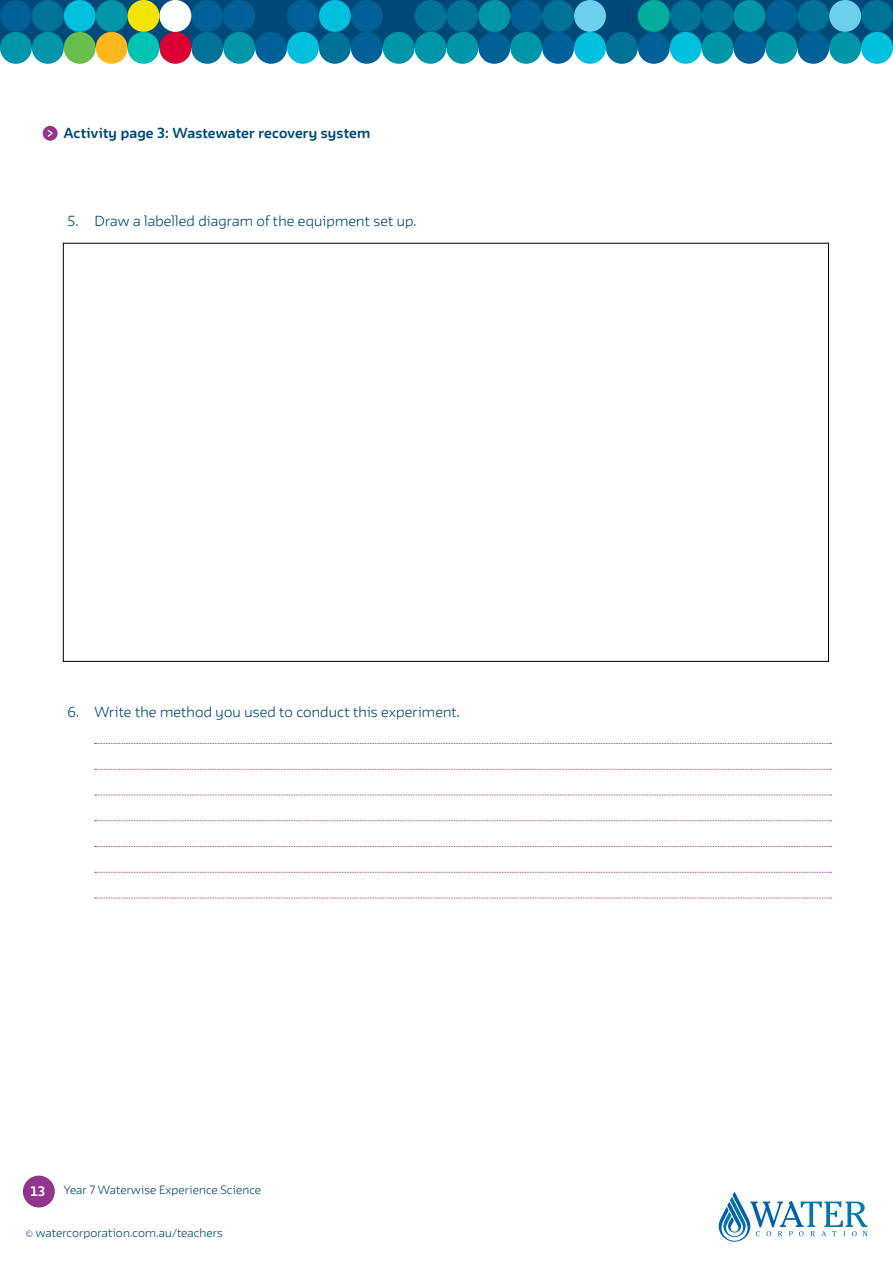
<style>
.page{position:relative;width:893px;height:1263px;background:#fff}
.page>*{position:absolute;margin:0;border:0;box-sizing:border-box;transform-origin:0 0}
.t1{font:300 12.75px "FWT Irma Round";letter-spacing:.015em;color:#004877}
.WC_Body{font:700 12.75px "FWT Irma Round";letter-spacing:.01em;color:#004877}
.Circle_number{font:700 12px "FWT Irma Round";color:#fff}
.WC_Footer{font:300 10.5px "FWT Irma Round";letter-spacing:.01em;color:#004877}
</style>
<div class="page">
<svg style="left:719px;top:1191px;width:148px;height:51px"></svg>
<div style="left:0;top:0;width:893px;height:48px;background:#004877"></div>
<div style="left:223px;top:32px;width:32px;height:32px;background:#0095a9;border-radius:50%"></div>
<div style="left:287px;top:32px;width:32px;height:32px;background:#00c0de;border-radius:50%"></div>
<div style="left:319px;top:32px;width:32px;height:32px;background:#007197;border-radius:50%"></div>
<div style="left:255px;top:32px;width:32px;height:32px;background:#006098;border-radius:50%"></div>
<div style="left:191px;top:32px;width:32px;height:32px;background:#007197;border-radius:50%"></div>
<div style="left:351px;top:0;width:32px;height:32px;background:#006098;border-radius:50%"></div>
<div style="left:287px;top:0;width:32px;height:32px;background:#006098;border-radius:50%"></div>
<div style="left:191px;top:0;width:32px;height:32px;background:#006098;border-radius:50%"></div>
<div style="left:223px;top:0;width:32px;height:32px;background:#006098;border-radius:50%"></div>
<div style="left:319px;top:0;width:32px;height:32px;background:#00c0de;border-radius:50%"></div>
<div style="left:64px;top:32px;width:32px;height:32px;background:#68bf4b;border-radius:50%"></div>
<div style="left:64px;top:0;width:32px;height:32px;background:#00c0de;border-radius:50%"></div>
<div style="left:0;top:32px;width:32px;height:32px;background:#0095a9;border-radius:50%"></div>
<div style="left:383px;top:32px;width:32px;height:32px;background:#0095a9;border-radius:50%"></div>
<div style="left:32px;top:32px;width:32px;height:32px;background:#0095a9;border-radius:50%"></div>
<div style="left:32px;top:0;width:32px;height:32px;background:#007197;border-radius:50%"></div>
<div style="left:0;top:0;width:32px;height:32px;background:#006098;border-radius:50%"></div>
<div style="left:351px;top:32px;width:32px;height:32px;background:#006098;border-radius:50%"></div>
<div style="left:96px;top:0;width:32px;height:32px;background:#0095a9;border-radius:50%"></div>
<div style="left:159px;top:32px;width:32px;height:32px;background:#da0032;border-radius:50%"></div>
<div style="left:96px;top:32px;width:32px;height:32px;background:#ffb71e;border-radius:50%"></div>
<div style="left:159px;top:0;width:32px;height:32px;background:#fff;border-radius:50%"></div>
<div style="left:128px;top:0;width:31px;height:32px;background:#f1e400;border-radius:50%"></div>
<div style="left:128px;top:32px;width:31px;height:32px;background:#00c3b4;border-radius:50%"></div>
<div style="left:415px;top:0;width:31px;height:32px;background:#007197;border-radius:50%"></div>
<div style="left:415px;top:32px;width:31px;height:32px;background:#0095a9;border-radius:50%"></div>
<div style="left:638px;top:32px;width:32px;height:32px;background:#006098;border-radius:50%"></div>
<div style="left:510px;top:32px;width:32px;height:32px;background:#0095a9;border-radius:50%"></div>
<div style="left:542px;top:32px;width:32px;height:32px;background:#006098;border-radius:50%"></div>
<div style="left:478px;top:0;width:32px;height:32px;background:#0095a9;border-radius:50%"></div>
<div style="left:446px;top:32px;width:32px;height:32px;background:#0095a9;border-radius:50%"></div>
<div style="left:478px;top:32px;width:32px;height:32px;background:#006098;border-radius:50%"></div>
<div style="left:542px;top:0;width:32px;height:32px;background:#007197;border-radius:50%"></div>
<div style="left:574px;top:0;width:32px;height:32px;background:#6ccfeb;border-radius:50%"></div>
<div style="left:510px;top:0;width:32px;height:32px;background:#006098;border-radius:50%"></div>
<div style="left:446px;top:0;width:32px;height:32px;background:#007197;border-radius:50%"></div>
<div style="left:574px;top:32px;width:32px;height:32px;background:#00c0de;border-radius:50%"></div>
<div style="left:606px;top:32px;width:32px;height:32px;background:#007197;border-radius:50%"></div>
<div style="left:638px;top:0;width:32px;height:32px;background:#00ae9b;border-radius:50%"></div>
<div style="left:670px;top:0;width:32px;height:32px;background:#007197;border-radius:50%"></div>
<div style="left:670px;top:32px;width:32px;height:32px;background:#00c0de;border-radius:50%"></div>
<div style="left:765px;top:32px;width:32px;height:32px;background:#0095a9;border-radius:50%"></div>
<div style="left:797px;top:32px;width:32px;height:32px;background:#006098;border-radius:50%"></div>
<div style="left:733px;top:0;width:32px;height:32px;background:#0095a9;border-radius:50%"></div>
<div style="left:702px;top:32px;width:31px;height:32px;background:#0095a9;border-radius:50%"></div>
<div style="left:733px;top:32px;width:32px;height:32px;background:#006098;border-radius:50%"></div>
<div style="left:797px;top:0;width:32px;height:32px;background:#007197;border-radius:50%"></div>
<div style="left:829px;top:0;width:32px;height:32px;background:#6ccfeb;border-radius:50%"></div>
<div style="left:765px;top:0;width:32px;height:32px;background:#006098;border-radius:50%"></div>
<div style="left:702px;top:0;width:31px;height:32px;background:#007197;border-radius:50%"></div>
<div style="left:861px;top:32px;width:32px;height:32px;background:#00c0de;border-radius:50%"></div>
<div style="left:861px;top:0;width:32px;height:32px;background:#007197;border-radius:50%"></div>
<div style="left:829px;top:32px;width:32px;height:32px;background:#0095a9;border-radius:50%"></div>
<div style="left:23px;top:1175px;width:32px;height:32px;background:#92368d;border-radius:50%"></div>
<svg style="left:43px;top:126px;width:15px;height:15px"></svg>
<svg style="left:95px;top:743px;width:736px;height:1px"></svg>
<svg style="left:95px;top:769px;width:736px;height:1px"></svg>
<svg style="left:95px;top:795px;width:736px;height:1px"></svg>
<svg style="left:95px;top:820px;width:736px;height:1px"></svg>
<svg style="left:95px;top:846px;width:736px;height:1px"></svg>
<svg style="left:95px;top:872px;width:736px;height:1px"></svg>
<svg style="left:95px;top:898px;width:736px;height:1px"></svg>
<p class="WC_Body" style="left:64px;top:122px;width:308px">Activity page 3: Wastewater recovery system</p>
<p class="t1" style="left:68px;top:211px;width:350px">5. Draw a labelled diagram of the equipment set up.</p>
<p class="t1" style="left:68px;top:702px;width:394px">6. Write the method you used to conduct this experiment.</p>
<p class="Circle_number" style="left:31px;top:1182px;width:16px">13</p>
<p class="WC_Footer" style="left:64px;top:1182px;width:199px">Year 7 Waterwise Experience Science</p>
<p class="WC_Footer" style="left:26px;top:1225px;width:199px">© watercorporation.com.au/teachers</p>
</div>
